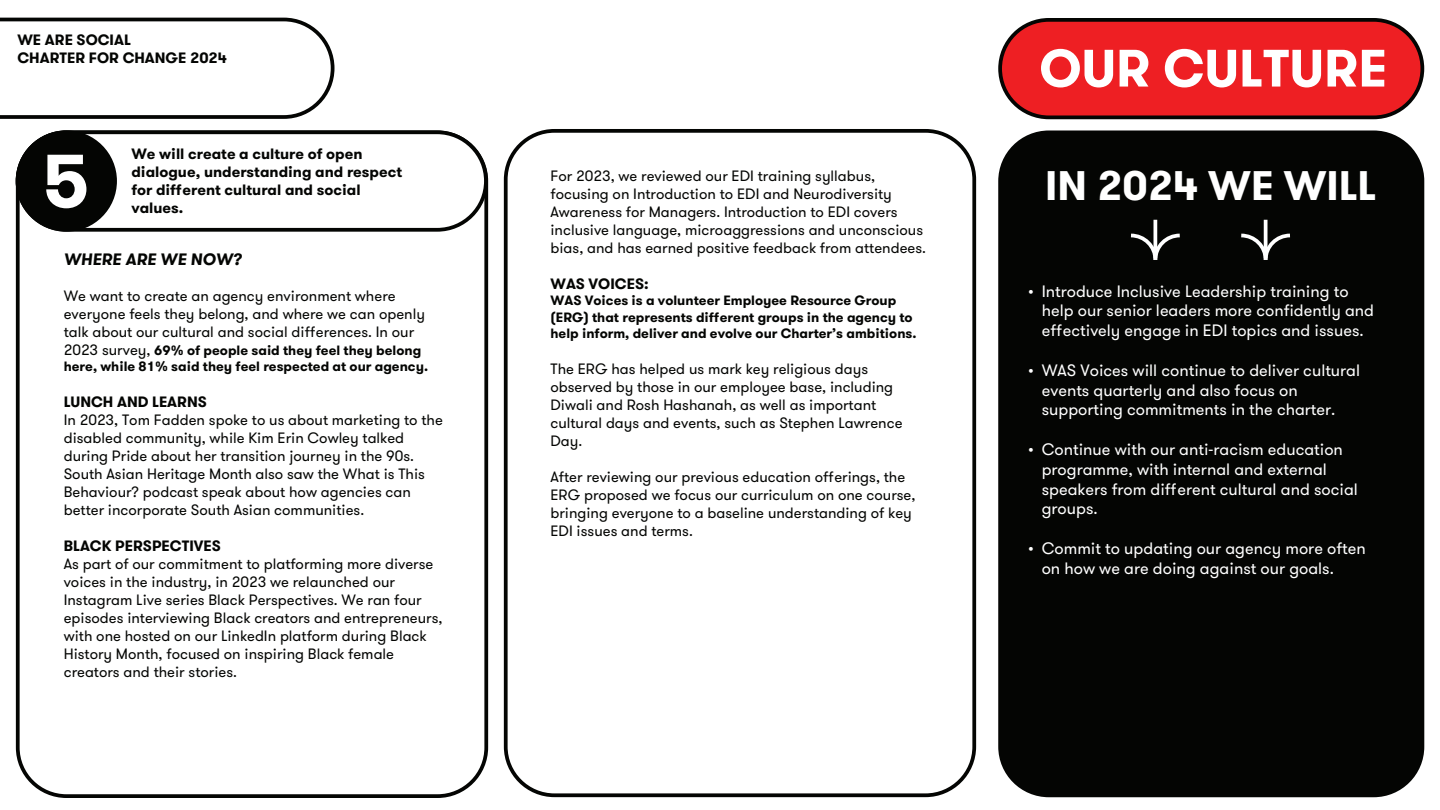
<style>
.page{position:relative;width:1440px;height:810px;background:#fff}
.page>*{position:absolute;margin:0;border:0;box-sizing:border-box;transform-origin:0 0}
.t1{font:700 75px "GT Walsheim Office";color:#fff}
.t2{font:700 52.5px "GT Walsheim Office";color:#fff}
.t3{font:700 41.25px "GT Walsheim Office";color:#fff}
.t4{font:16.5px/19.8px "GT Walsheim Office";color:#fff}
.t5{font:italic 700 16.5px "GT Walsheim Office";color:#040503}
.t6{font:15px/18px "GT Walsheim Office";color:#040503}
.t7{font:700 15px/18px "GT Walsheim Office";color:#040503}
.t8{font:700 13.5px/16.2px "GT Walsheim Office";color:#040503}
.s1{font-weight:400;font-size:15px}
</style>
<div class="page">
<svg style="left:0;top:17px;width:335px;height:102px"></svg>
<div style="left:1000px;top:20px;width:422px;height:97px;background:#ee1f23;border-radius:49px"></div>
<div style="left:998px;top:18px;width:426px;height:101px;border:4px solid #040503;border-radius:49px"></div>
<div style="left:16px;top:130px;width:472px;height:668px;border:4px solid #040503;border-radius:49px"></div>
<div style="left:1000px;top:132px;width:422px;height:663px;background:#040503;border-radius:49px"></div>
<div style="left:998px;top:130px;width:426px;height:667px;border:4px solid #040503;border-radius:49px"></div>
<div style="left:504px;top:129px;width:472px;height:668px;border:4px solid #040503;border-radius:49px"></div>
<div style="left:18px;top:132px;width:468px;height:98px;background:#fff;border-radius:49px"></div>
<div style="left:16px;top:130px;width:472px;height:102px;border:4px solid #040503;border-radius:49px"></div>
<div style="left:18px;top:132px;width:97px;height:98px;background:#040503;border-radius:49px"></div>
<div style="left:16px;top:130px;width:101px;height:102px;border:4px solid #040503;border-radius:49px"></div>
<svg style="left:1264px;top:220px;width:4px;height:12px"></svg>
<svg style="left:1241px;top:232px;width:49px;height:28px"></svg>
<hr style="left:1154px;top:220px;width:3px;height:38px;background:#fff">
<svg style="left:1131px;top:232px;width:49px;height:28px"></svg>
<p class="t7" style="left:17px;top:31px;width:211px">WE ARE SOCIAL<br>CHARTER FOR CHANGE 2024</p>
<h1 class="t1" style="left:43px;top:133px;width:47px">5</h1>
<p class="t7" style="left:131px;top:145px;width:272px">We will create a culture of open dialogue, understanding and respect for different cultural and social values.</p>
<p class="t5" style="left:64px;top:249px;width:179px">WHERE ARE WE NOW?</p>
<p class="t6" style="left:64px;top:287px;width:363px">We want to create an agency environment where everyone feels they belong, and where we can openly talk about our cultural and social differences. In our</p>
<p class="t8" style="left:64px;top:342px;width:366px"><span class="s1">2023 survey,</span> 69% of people said they feel they belong here, while 81% said they feel respected at our agency.</p>
<p class="t7" style="left:64px;top:393px;width:145px">LUNCH AND LEARNS</p>
<p class="t6" style="left:64px;top:411px;width:381px">In 2023, Tom Fadden spoke to us about marketing to the disabled community, while Kim Erin Cowley talked during Pride about her transition journey in the 90s.<br>South Asian Heritage Month also saw the What is This Behaviour? podcast speak about how agencies can better incorporate South Asian communities.</p>
<p class="t7" style="left:64px;top:537px;width:159px">BLACK PERSPECTIVES</p>
<p class="t6" style="left:64px;top:555px;width:380px">As part of our commitment to platforming more diverse voices in the industry, in 2023 we relaunched our Instagram Live series Black Perspectives. We ran four episodes interviewing Black creators and entrepreneurs, with one hosted on our LinkedIn platform during Black History Month, focused on inspiring Black female creators and their stories.</p>
<p class="t6" style="left:551px;top:167px;width:377px">For 2023, we reviewed our EDI training syllabus, focusing on Introduction to EDI and Neurodiversity Awareness for Managers. Introduction to EDI covers inclusive language, microaggressions and unconscious bias, and has earned positive feedback from attendees.</p>
<p class="t7" style="left:551px;top:275px;width:100px">WAS VOICES:</p>
<p class="t8" style="left:550px;top:293px;width:368px">WAS Voices is a volunteer Employee Resource Group (ERG) that represents different groups in the agency to help inform, deliver and evolve our Charter’s ambitions.</p>
<p class="t6" style="left:550px;top:360px;width:354px">The ERG has helped us mark key religious days observed by those in our employee base, including Diwali and Rosh Hashanah, as well as important cultural days and events, such as Stephen Lawrence Day.</p>
<p class="t6" style="left:550px;top:468px;width:367px">After reviewing our previous education offerings, the ERG proposed we focus our curriculum on one course, bringing everyone to a baseline understanding of key EDI issues and terms.</p>
<h2 class="t2" style="left:1039px;top:34px;width:350px">OUR CULTURE</h2>
<h3 class="t3" style="left:1045px;top:159px;width:333px">IN 2024 WE WILL</h3>
<p class="t4" style="left:1042px;top:281px;width:334px;text-indent:-13px">• Introduce Inclusive Leadership training to help our senior leaders more confidently and effectively engage in EDI topics and issues.</p>
<p class="t4" style="left:1042px;top:360px;width:320px;text-indent:-13px">• WAS Voices will continue to deliver cultural events quarterly and also focus on supporting commitments in the charter.</p>
<p class="t4" style="left:1042px;top:440px;width:318px;text-indent:-13px">• Continue with our anti-racism education programme, with internal and external speakers from different cultural and social groups.</p>
<p class="t4" style="left:1042px;top:539px;width:325px;text-indent:-13px">• Commit to updating our agency more often on how we are doing against our goals.</p>
</div>
